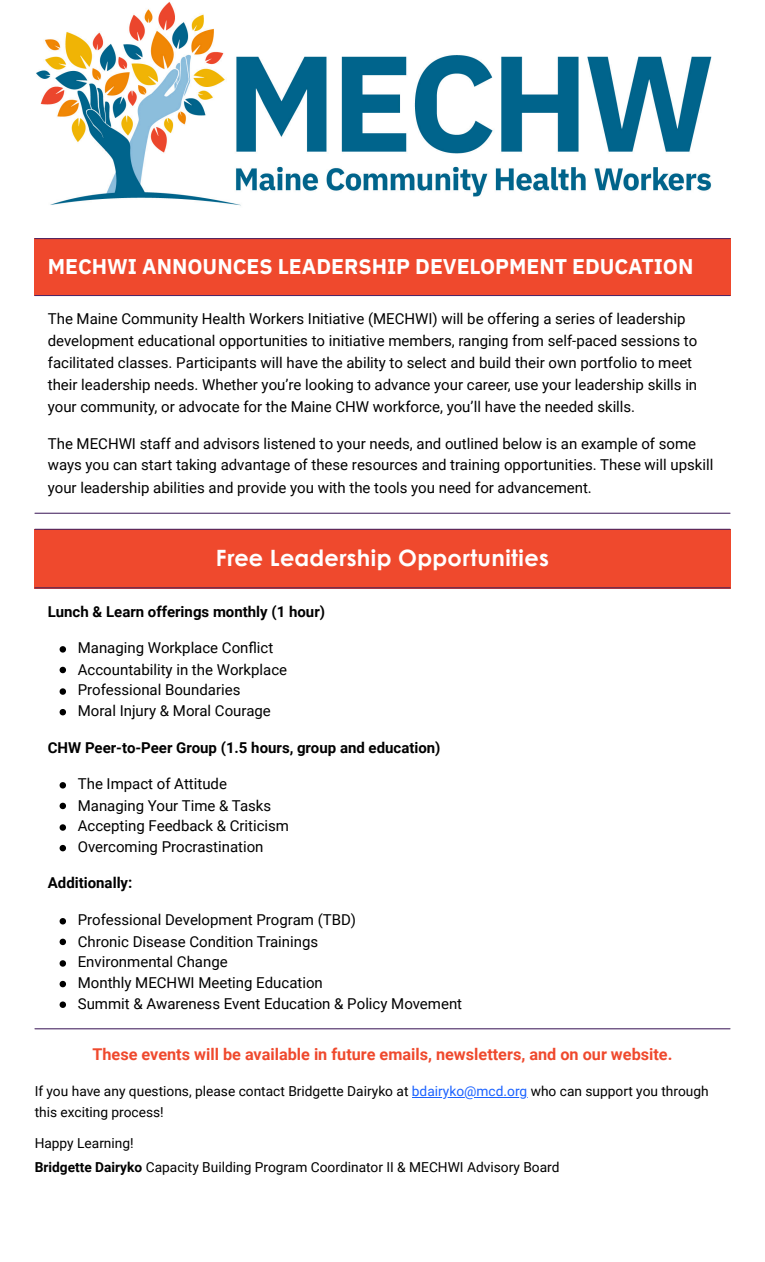
<style>
.page{position:relative;width:765px;height:1262px;background:#fff}
.page>*{position:absolute;margin:0;border:0;box-sizing:border-box;transform-origin:0 0}
.t1{font:700 22.5px "Century Gothic";letter-spacing:.01em;color:#fff}
.t2{font:700 21.25px "IBM Plex Sans";color:#fff}
.t3{font:700 16.25px "Roboto";color:#ef492d}
.t4{font:15px/22px "Roboto";color:#000}
.t5{font:700 15px "Roboto";color:#000}
.t6{font:13.75px/20.6px "Roboto";color:#000}
.s1{color:#1a62ff}
.s2{font-weight:700}
</style>
<div class="page">
<img style="left:36px;top:2px;width:676px;height:204px">
<hr style="left:412px;top:1097px;width:115px;height:1px;background:#1a62ff">
<div style="left:35px;top:238px;width:695px;height:58px;background:#ef492d"></div>
<hr style="left:35px;top:238px;width:695px;height:1px;background:#4b2669">
<hr style="left:35px;top:295px;width:695px;height:1px;background:#4b2669">
<hr style="left:35px;top:513px;width:695px;height:1px;background:#4b2669">
<div style="left:35px;top:529px;width:695px;height:59px;background:#ef492d"></div>
<svg style="left:60px;top:646px;width:6px;height:7px"></svg>
<svg style="left:60px;top:667px;width:6px;height:6px"></svg>
<svg style="left:60px;top:688px;width:6px;height:7px"></svg>
<svg style="left:60px;top:709px;width:6px;height:6px"></svg>
<svg style="left:60px;top:782px;width:6px;height:6px"></svg>
<svg style="left:60px;top:803px;width:6px;height:6px"></svg>
<svg style="left:60px;top:824px;width:6px;height:7px"></svg>
<svg style="left:60px;top:845px;width:6px;height:6px"></svg>
<svg style="left:60px;top:918px;width:6px;height:6px"></svg>
<svg style="left:60px;top:939px;width:6px;height:6px"></svg>
<svg style="left:60px;top:960px;width:6px;height:7px"></svg>
<svg style="left:60px;top:981px;width:6px;height:6px"></svg>
<svg style="left:60px;top:1001px;width:6px;height:7px"></svg>
<hr style="left:35px;top:529px;width:695px;height:1px;background:#4b2669">
<hr style="left:35px;top:587px;width:695px;height:1px;background:#4b2669">
<hr style="left:35px;top:1028px;width:695px;height:1px;background:#4b2669">
<p class="t2" style="left:48px;top:252px;width:647px">MECHWI ANNOUNCES LEADERSHIP DEVELOPMENT EDUCATION</p>
<p class="t4" style="left:48px;top:308px;width:651px">The Maine Community Health Workers Initiative (MECHWI) will be offering a series of leadership development educational opportunities to initiative members, ranging from self-paced sessions to facilitated classes. Participants will have the ability to select and build their own portfolio to meet their leadership needs. Whether you’re looking to advance your career, use your leadership skills in your community, or advocate for the Maine CHW workforce, you’ll have the needed skills.</p>
<p class="t4" style="left:48px;top:433px;width:667px">The MECHWI staff and advisors listened to your needs, and outlined below is an example of some ways you can start taking advantage of these resources and training opportunities. These will upskill your leadership abilities and provide you with the tools you need for advancement.</p>
<p class="t1" style="left:216px;top:541px;width:335px">Free Leadership Opportunities</p>
<h1 class="t5" style="left:48px;top:603px;width:279px">Lunch &amp; Learn offerings monthly (1 hour)</h1>
<p class="t4" style="left:78px;top:637px;width:197px">Managing Workplace Confl ict</p>
<p class="t4" style="left:78px;top:658px;width:211px">Accountability in the Workplace</p>
<p class="t4" style="left:78px;top:679px;width:164px">Professional Boundaries</p>
<p class="t4" style="left:78px;top:700px;width:195px">Moral Injury &amp; Moral Courage</p>
<h1 class="t5" style="left:48px;top:739px;width:394px">CHW Peer-to-Peer Group (1.5 hours, group and education)</h1>
<p class="t4" style="left:78px;top:773px;width:151px">The Impact of Attitude</p>
<p class="t4" style="left:78px;top:794px;width:195px">Managing Your Time &amp; Tasks</p>
<p class="t4" style="left:78px;top:815px;width:213px">Accepting Feedback &amp; Criticism</p>
<p class="t4" style="left:78px;top:836px;width:187px">Overcoming Procrastination</p>
<h1 class="t5" style="left:48px;top:874px;width:86px">Additionally:</h1>
<p class="t4" style="left:78px;top:909px;width:280px">Professional Development Program (TBD)</p>
<p class="t4" style="left:78px;top:930px;width:242px">Chronic Disease Condition Trainings</p>
<p class="t4" style="left:78px;top:951px;width:151px">Environmental Change</p>
<p class="t4" style="left:78px;top:972px;width:247px">Monthly MECHWI Meeting Education</p>
<p class="t4" style="left:78px;top:993px;width:386px">Summit &amp; Awareness Event Education &amp; Policy Movement</p>
<h1 class="t3" style="left:92px;top:1045px;width:581px">These events will be available in future emails, newsletters, and on our website.</h1>
<p class="t6" style="left:35px;top:1081px;width:676px">If you have any questions, please contact Bridgette Dairyko at <span class="s1">bdairyko@mcd.org</span> who can support you through this exciting process!</p>
<p class="t6" style="left:35px;top:1132px;width:101px">Happy Learning!</p>
<h2 class="t6" style="left:35px;top:1157px;width:526px"><span class="s2">Bridgette Dairyko</span> Capacity Building Program Coordinator II &amp; MECHWI Advisory Board</h2>
</div>
